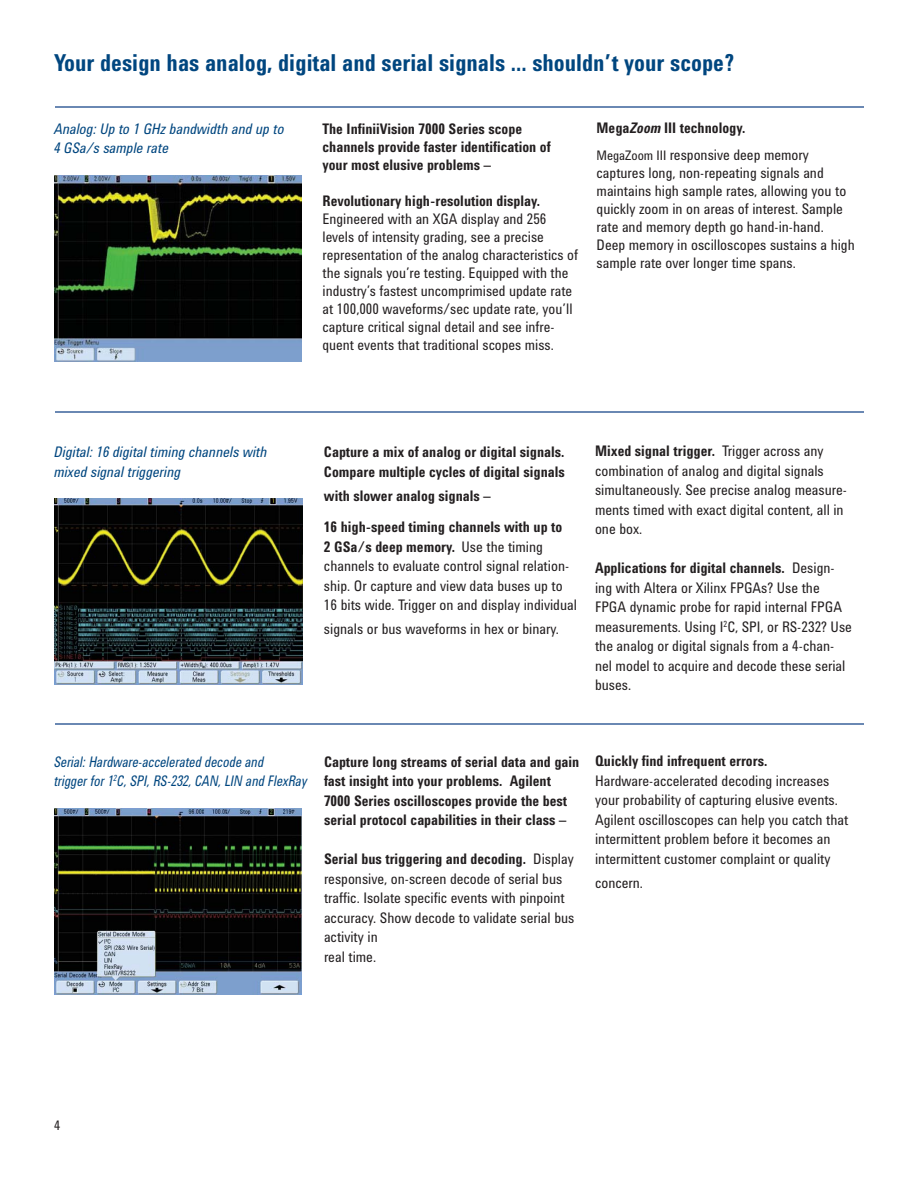
<style>
.page{position:relative;width:918px;height:1188px;background:#fff}
.page>*{position:absolute;margin:0;border:0;box-sizing:border-box;transform-origin:0 0}
.t1{font:700 24px "Agilent Condensed CFF";color:#00467f;scale:.95 1}
.t2{font:15px/19.5px "Agilent Condensed CFF";color:#231f20;scale:.95 1}
.t3{font:700 15px/19.5px "Agilent Condensed CFF";color:#231f20;scale:.95 1}
.t4{font:15px/18px "Agilent Condensed CFF";color:#231f20;scale:.94 1}
.t5{font:italic 15px/19.5px "Agilent Condensed CFF";color:#00467f;scale:.95 1}
.t6{font:italic 15px/19.5px "Agilent Condensed CFF";color:#00467f;scale:.87 1}
.t7{font:13.5px "Agilent Condensed CFF";color:#231f20}
.s1{font-weight:700}
.s2{font-weight:700;font-style:italic}
.s3{font-size:13.5px}
</style>
<div class="page">
<img style="left:54px;top:176px;width:248px;height:185px">
<hr style="left:56px;top:411px;width:808px;height:2px;background:#6a88b3">
<hr style="left:56px;top:107px;width:808px;height:1px;background:#6a88b3">
<hr style="left:56px;top:723px;width:808px;height:2px;background:#6a88b3">
<img style="left:54px;top:498px;width:249px;height:186px">
<img style="left:54px;top:809px;width:248px;height:185px">
<h1 class="t1" style="left:54px;top:54px;width:718px">Your design has analog, digital and serial signals ... shouldn’t your scope?</h1>
<p class="t5" style="left:54px;top:120px;width:244px">Analog: Up to 1 GHz bandwidth and up to<br>4 GSa/s sample rate</p>
<p class="t3" style="left:322px;top:121px;width:242px;line-height:18px">The InfiniiVision 7000 Series scope channels provide faster identification of your most elusive problems –</p>
<p class="t3" style="left:322px;top:192px;width:231px">Revolutionary high-resolution display.</p>
<p class="t4" style="left:322px;top:211px;width:273px">Engineered with an XGA display and 256 levels of intensity grading, see a precise representation of the analog characteristics of the signals you’re testing. Equipped with the industry’s fastest uncomprimised update rate at 100,000 waveforms/sec update rate, you’ll capture critical signal detail and see infre&shy;quent events that traditional scopes miss.</p>
<p class="t2" style="left:597px;top:116px;width:225px;line-height:27px"><span class="s1">Mega</span><span class="s2">Zoom</span> <span class="s1">III technology.<br></span><span class="s3">MegaZoom III</span> responsive deep memory</p>
<p class="t2" style="left:597px;top:165px;width:273px;line-height:18px">captures long, non-repeating signals and maintains high sample rates, allowing you to quickly zoom in on areas of interest. Sample rate and memory depth go hand-in-hand.<br>Deep memory in oscilloscopes sustains a high sample rate over longer time spans.</p>
<p class="t5" style="left:54px;top:444px;width:226px">Digital: 16 digital timing channels with mixed signal triggering</p>
<p class="t3" style="left:324px;top:444px;width:255px">Capture a mix of analog or digital signals.<br>Compare multiple cycles of digital signals</p>
<p class="t3" style="left:324px;top:481px;width:252px;line-height:31.5px">with slower analog signals –<br>16 high-speed timing channels with up to</p>
<p class="t2" style="left:324px;top:538px;width:268px"><span class="s1">2 GSa/s deep memory.</span> Use the timing channels to evaluate control signal relation&shy;ship. Or capture and view data buses up to 16 bits wide. Trigger on and display individual</p>
<p class="t2" style="left:324px;top:621px;width:249px">signals or bus waveforms in hex or binary.</p>
<p class="t2" style="left:595px;top:443px;width:267px"><span class="s1">Mixed signal trigger.</span> Trigger across any combination of analog and digital signals simultaneously. See precise analog measure&shy;ments timed with exact digital content, all in one box.</p>
<p class="t2" style="left:595px;top:560px;width:272px"><span class="s1">Applications for digital channels.</span> Design&shy;ing with Altera or Xilinx FPGAs? Use the FPGA dynamic probe for rapid internal FPGA measurements. Using I<sup>2</sup>C, SPI, or RS-232? Use the analog or digital signals from a 4-chan&shy;nel model to acquire and decode these serial buses.</p>
<p class="t6" style="left:54px;top:753px;width:293px">Serial: Hardware-accelerated decode and<br>trigger for 1<sup>2</sup>C, SPI, RS-232, CAN, LIN and FlexRay</p>
<p class="t3" style="left:324px;top:753px;width:270px">Capture long streams of serial data and gain fast insight into your problems. Agilent 7000 Series oscilloscopes provide the best serial protocol capabilities in their class –</p>
<p class="t2" style="left:324px;top:851px;width:265px"><span class="s1">Serial bus triggering and decoding.</span> Display responsive, on-screen decode of serial bus traffic. Isolate specific events with pinpoint accuracy. Show decode to validate serial bus activity in<br>real time.</p>
<p class="t3" style="left:595px;top:753px;width:183px">Quickly find infrequent errors.</p>
<p class="t2" style="left:595px;top:772px;width:268px">Hardware-accelerated decoding increases your probability of capturing elusive events.<br>Agilent oscilloscopes can help you catch that intermittent problem before it becomes an intermittent customer complaint or quality</p>
<p class="t2" style="left:595px;top:874px;width:52px">concern.</p>
<p class="t7" style="left:54px;top:1121px;width:8px">4</p>
</div>
